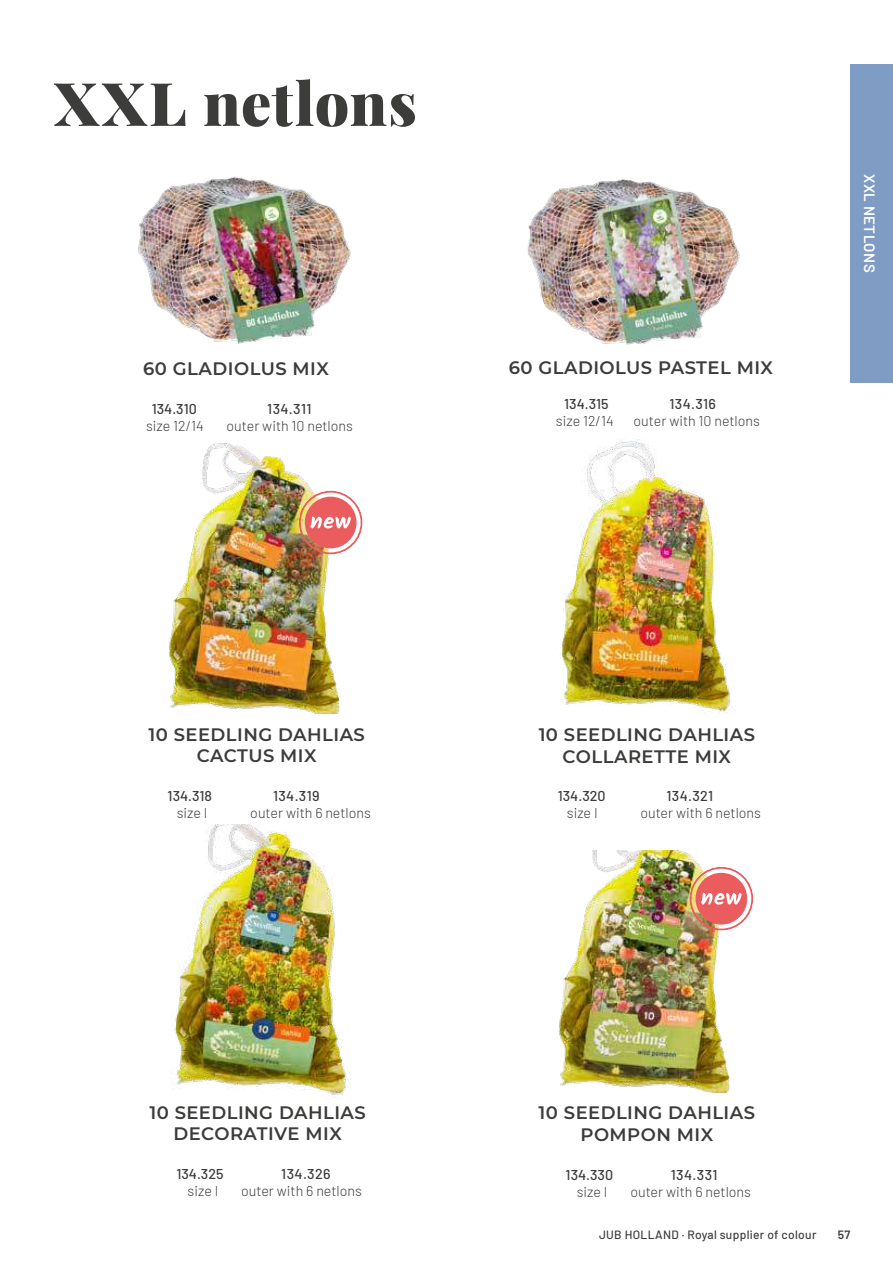
<style>
.page{position:relative;width:893px;height:1263px;background:#fff}
.page>*{position:absolute;margin:0;border:0;box-sizing:border-box;transform-origin:0 0}
.t1{font:900 60px "Playfair Display";letter-spacing:.02em;color:#3c3c3b}
.t2{font:600 18px/21.6px "Montserrat";letter-spacing:.025em;color:#3c3c3b;text-align:center}
.t3{font:600 15px "Barlow";letter-spacing:.03em;color:#fff}
.t4{font:300 14.25px "Barlow";color:#3c3c3b}
.t5{font:500 14.25px "Barlow";letter-spacing:.005em;color:#3c3c3b}
.t6{font:500 12px "Barlow";letter-spacing:.025em;color:#3c3c3b}
.t7{font:600 12px "Barlow";color:#3c3c3b}
</style>
<div class="page">
<img style="left:138px;top:176px;width:213px;height:168px">
<img style="left:527px;top:179px;width:213px;height:166px">
<img style="left:562px;top:439px;width:168px;height:275px">
<img style="left:174px;top:824px;width:172px;height:275px">
<img style="left:292px;top:312px;width:19px;height:18px">
<img style="left:679px;top:313px;width:19px;height:17px">
<img style="left:168px;top:443px;width:172px;height:271px">
<svg style="left:299px;top:491px;width:64px;height:63px"></svg>
<img style="left:558px;top:850px;width:172px;height:242px">
<svg style="left:689px;top:867px;width:64px;height:63px"></svg>
<div style="left:850px;top:64px;width:43px;height:319px;background:#7e9cc4"></div>
<h1 class="t1" style="left:54px;top:65px;width:364px">XXL netlons</h1>
<p class="t2" style="left:143px;top:357px;width:187px">60 GLADIOLUS MIX</p>
<p class="t5" style="left:152px;top:398px;width:46px">134.310</p>
<p class="t5" style="left:267px;top:398px;width:46px">134.311</p>
<p class="t4" style="left:146px;top:415px;width:59px">size 12/14</p>
<p class="t4" style="left:227px;top:415px;width:128px">outer with 10 netlons</p>
<p class="t2" style="left:509px;top:356px;width:266px">60 GLADIOLUS PASTEL MIX</p>
<p class="t5" style="left:564px;top:393px;width:46px">134.315</p>
<p class="t5" style="left:669px;top:393px;width:48px">134.316</p>
<p class="t4" style="left:556px;top:410px;width:59px">size 12/14</p>
<p class="t4" style="left:634px;top:410px;width:128px">outer with 10 netlons</p>
<p class="t3" style="left:881px;top:174px;width:100px;rotate:90deg">XXL NETLONS</p>
<p class="t2" style="left:149px;top:723px;width:218px">10 SEEDLING DAHLIAS<br>CACTUS MIX</p>
<p class="t5" style="left:168px;top:785px;width:46px">134.318</p>
<p class="t5" style="left:273px;top:785px;width:48px">134.319</p>
<p class="t4" style="left:177px;top:803px;width:32px">size I</p>
<p class="t4" style="left:250px;top:803px;width:122px">outer with 6 netlons</p>
<p class="t2" style="left:149px;top:1101px;width:218px">10 SEEDLING DAHLIAS<br>DECORATIVE MIX</p>
<p class="t5" style="left:176px;top:1163px;width:49px">134.325</p>
<p class="t5" style="left:281px;top:1163px;width:51px">134.326</p>
<p class="t4" style="left:188px;top:1181px;width:32px">size I</p>
<p class="t4" style="left:241px;top:1181px;width:122px">outer with 6 netlons</p>
<p class="t2" style="left:539px;top:723px;width:218px">10 SEEDLING DAHLIAS<br>COLLARETTE MIX</p>
<p class="t5" style="left:558px;top:786px;width:49px">134.320</p>
<p class="t5" style="left:666px;top:786px;width:48px">134.321</p>
<p class="t4" style="left:567px;top:803px;width:32px">size I</p>
<p class="t4" style="left:640px;top:803px;width:122px">outer with 6 netlons</p>
<p class="t2" style="left:539px;top:1101px;width:218px">10 SEEDLING DAHLIAS<br>POMPON MIX</p>
<p class="t5" style="left:566px;top:1164px;width:49px">134.330</p>
<p class="t5" style="left:671px;top:1164px;width:48px">134.331</p>
<p class="t4" style="left:577px;top:1181px;width:32px">size I</p>
<p class="t4" style="left:630px;top:1181px;width:122px">outer with 6 netlons</p>
<p class="t6" style="left:599px;top:1226px;width:219px">JUB HOLLAND · Royal supplier of colour</p>
<p class="t7" style="left:838px;top:1226px;width:14px">57</p>
</div>
